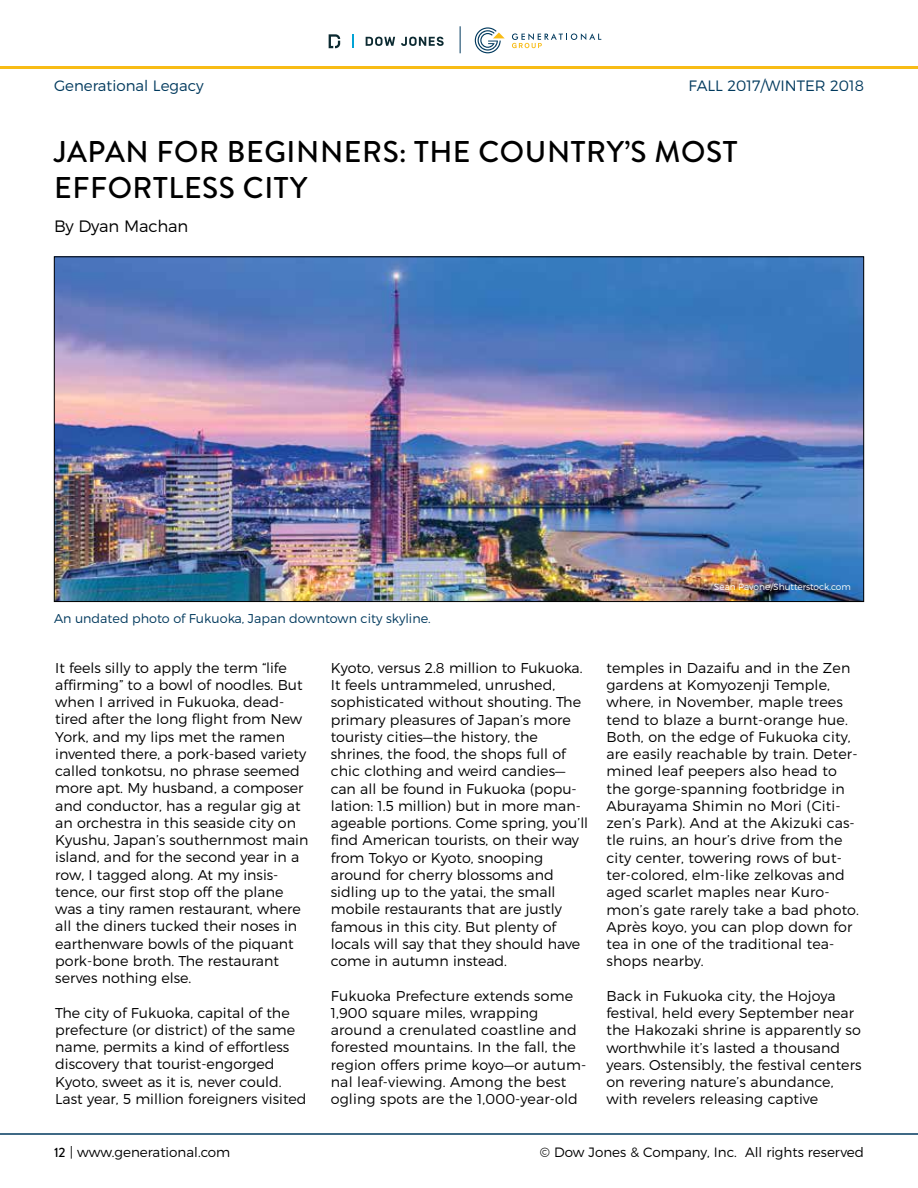
<style>
.page{position:relative;width:918px;height:1188px;background:#fff}
.page>*{position:absolute;margin:0;border:0;box-sizing:border-box;transform-origin:0 0}
.t1{font:500 30px "Brandon Grotesque";letter-spacing:.02em;color:#000}
.t2{font:300 16.5px "Montserrat";letter-spacing:-.01em;color:#000}
.t3{font:300 15px "Montserrat";color:#00395d}
.t4{font:300 14.25px/17.2px "Montserrat";color:#000}
.t5{font:300 13.5px "Montserrat";color:#000}
.t6{font:300 12.75px "Montserrat";color:#00395d}
.t7{font:300 9px "Montserrat";color:#fff}
.s1{font-family:"Brandon Grotesque";font-weight:500}
</style>
<div class="page">
<hr style="left:0;top:1133px;width:918px;height:2px;background:#00395d">
<hr style="left:0;top:66px;width:918px;height:3px;background:#f8bc16">
<svg style="left:475px;top:27px;width:30px;height:26px"></svg>
<svg style="left:512px;top:33px;width:89px;height:15px"></svg>
<svg style="left:366px;top:37px;width:29px;height:9px"></svg>
<svg style="left:401px;top:37px;width:43px;height:9px"></svg>
<svg style="left:329px;top:34px;width:11px;height:14px"></svg>
<svg style="left:352px;top:34px;width:1px;height:14px"></svg>
<svg style="left:460px;top:26px;width:1px;height:27px"></svg>
<img style="left:56px;top:259px;width:806px;height:341px">
<p class="t3" style="left:54px;top:77px;width:151px">Generational Legacy</p>
<p class="t3" style="left:689px;top:77px;width:177px">FALL 2017/WINTER 2018</p>
<h1 class="t1" style="left:54px;top:131px;width:252px">JAPAN FOR BEGINNE</h1>
<h1 class="t1" style="left:362px;top:131px;width:377px">RS: THE COUNTRY’S MOST</h1>
<h1 class="t1" style="left:54px;top:167px;width:131px">EFFORTLESS</h1>
<h1 class="t1" style="left:243px;top:167px;width:66px">CITY</h1>
<p class="t2" style="left:54px;top:216px;width:136px">By Dyan Machan</p>
<p class="t6" style="left:54px;top:611px;width:378px">An undated photo of Fukuoka, Japan downtown city skyline.</p>
<p class="t4" style="left:55px;top:659px;width:255px">It feels silly to apply the term “life affirming” to a bowl of noodles. But when I arrived in Fukuoka, dead&shy;tired after the long flight from New York, and my lips met the ramen invented there, a pork-based variety called tonkotsu, no phrase seemed more apt. My husband, a composer and conductor, has a regular gig at an orchestra in this seaside city on Kyushu, Japan’s southernmost main island, and for the second year in a row, I tagged along. At my insis&shy;tence, our first stop off the plane was a tiny ramen restaurant, where all the diners tucked their noses in earthenware bowls of the piquant pork-bone broth. The restaurant serves nothing else.</p>
<p class="t4" style="left:55px;top:1004px;width:253px">The city of Fukuoka, capital of the prefecture (or district) of the same name, permits a kind of effortless discovery that tourist-engorged Kyoto, sweet as it is, never could.<br>Last year, 5 million foreigners visited</p>
<p class="t4" style="left:331px;top:659px;width:259px">Kyoto, versus 2.8 million to Fukuoka.<br>It feels untrammeled, unrushed, sophisticated without shouting. The primary pleasures of Japan’s more touristy cities—the history, the shrines, the food, the shops full of chic clothing and weird candies— can all be found in Fukuoka (popu&shy;lation: 1.5 million) but in more man&shy;ageable portions. Come spring, you’ll find American tourists, on their way from Tokyo or Kyoto, snooping around for cherry blossoms and sidling up to the yatai, the small mobile restaurants that are justly famous in this city. But plenty of locals will say that they should have come in autumn instead.</p>
<p class="t4" style="left:331px;top:987px;width:257px">Fukuoka Prefecture extends some 1,900 square miles, wrapping around a crenulated coastline and forested mountains. In the fall, the region offers prime koyo—or autum&shy;nal leaf-viewing. Among the best ogling spots are the 1,000-year-old</p>
<p class="t7" style="left:714px;top:581px;width:139px">Sean Pavone/Shutterstock.com</p>
<p class="t4" style="left:606px;top:659px;width:254px">temples in Dazaifu and in the Zen gardens at Komyozenji Temple, where, in November, maple trees tend to blaze a burnt-orange hue.<br>Both, on the edge of Fukuoka city, are easily reachable by train. Deter&shy;mined leaf peepers also head to the gorge-spanning footbridge in<br>Aburayama Shimin no Mori (Citi&shy;zen’s Park). And at the Akizuki cas&shy;tle ruins, an hour’s drive from the city center, towering rows of but&shy;ter-colored, elm-like zelkovas and aged scarlet maples near Kuro&shy;mon’s gate rarely take a bad photo.<br>Après koyo, you can plop down for tea in one of the traditional tea&shy;shops nearby.</p>
<p class="t4" style="left:606px;top:987px;width:257px">Back in Fukuoka city, the Hojoya festival, held every September near the Hakozaki shrine is apparently so worthwhile it’s lasted a thousand years. Ostensibly, the festival centers on revering nature’s abundance, with revelers releasing captive</p>
<p class="t5" style="left:54px;top:1144px;width:178px"><span class="s1">12</span> | www.generational.com</p>
<p class="t5" style="left:540px;top:1144px;width:326px">© Dow Jones &amp; Company, Inc. All rights reserved</p>
</div>
